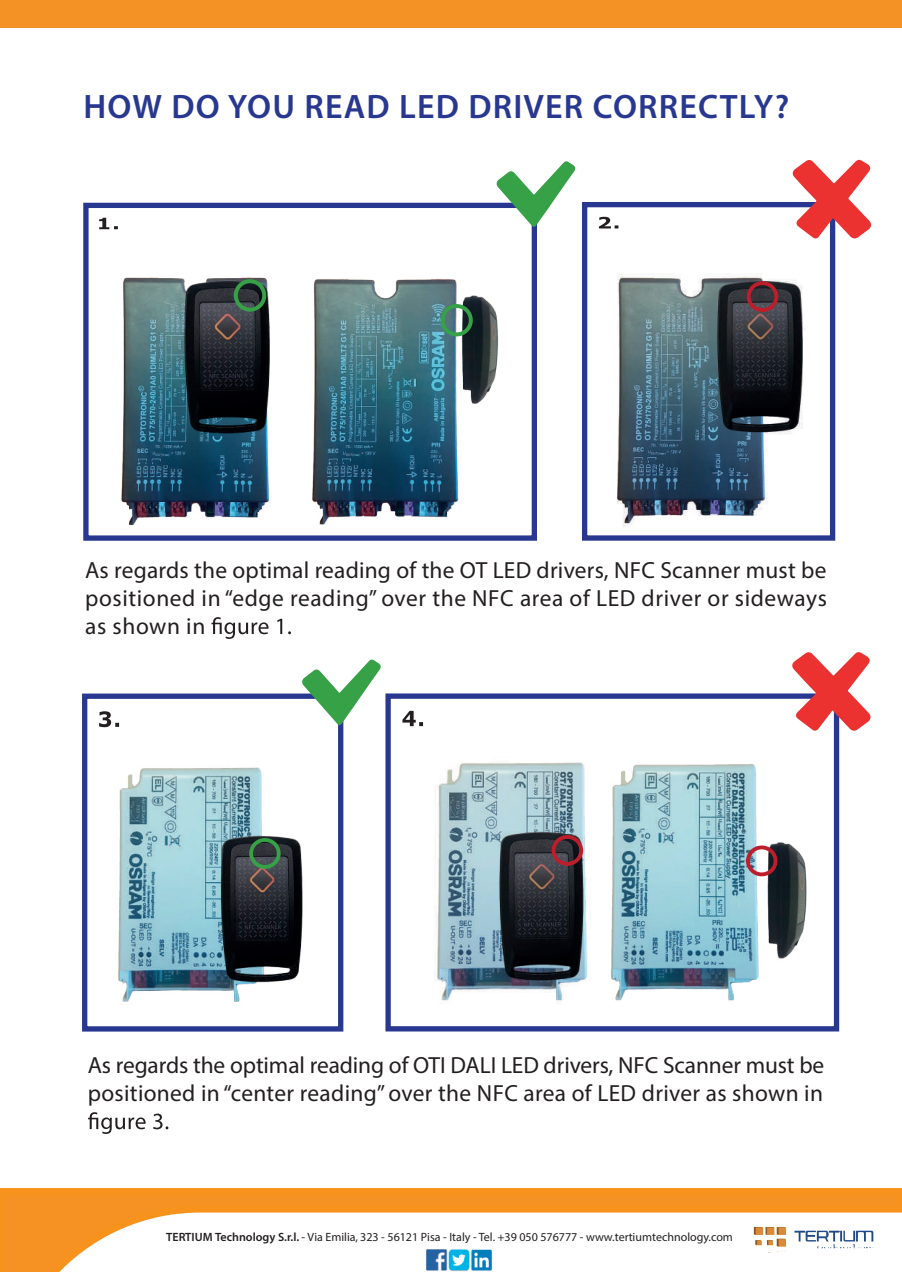
<style>
.page{position:relative;width:902px;height:1272px;background:#fff}
.page>*{position:absolute;margin:0;border:0;box-sizing:border-box;transform-origin:0 0}
.t1{font:600 34.05px "Myriad Pro";letter-spacing:.035em;color:#283890}
.t2{font:23.4px/28px "Myriad Pro";letter-spacing:.015em;color:#231f20}
.t3{font:12px "Myriad Pro";color:#231f20}
.s1{font-weight:600}
</style>
<div class="page">
<img style="left:435px;top:762px;width:153px;height:242px">
<img style="left:611px;top:764px;width:196px;height:237px">
<div style="left:82px;top:693px;width:261px;height:338px;border:5px solid #283890"></div>
<svg style="left:88px;top:1112px;width:80px;height:21px"></svg>
<svg style="left:99px;top:711px;width:20px;height:16px"></svg>
<svg style="left:302px;top:659px;width:79px;height:66px"></svg>
<div style="left:0;top:0;width:901px;height:28px;background:#f59225"></div>
<svg style="left:0;top:1188px;width:901px;height:83px"></svg>
<svg style="left:211px;top:617px;width:80px;height:22px"></svg>
<svg style="left:99px;top:218px;width:19px;height:11px"></svg>
<img style="left:745px;top:1218px;width:139px;height:45px">
<img style="left:424px;top:1243px;width:69px;height:28px">
<div style="left:582px;top:202px;width:253px;height:338px;border:5px solid #283890"></div>
<div style="left:83px;top:203px;width:454px;height:337px;border:5px solid #283890"></div>
<svg style="left:496px;top:161px;width:80px;height:66px"></svg>
<img style="left:121px;top:277px;width:164px;height:259px">
<div style="left:234px;top:279px;width:32px;height:32px;border:4px solid #36a147;border-radius:50%"></div>
<img style="left:118px;top:767px;width:185px;height:235px">
<svg style="left:244px;top:833px;width:41px;height:35px"></svg>
<svg style="left:546px;top:830px;width:42px;height:35px"></svg>
<img style="left:312px;top:278px;width:187px;height:247px">
<div style="left:440px;top:304px;width:33px;height:32px;border:4px solid #36a147;border-radius:50%"></div>
<svg style="left:791px;top:159px;width:80px;height:80px"></svg>
<div style="left:385px;top:693px;width:454px;height:338px;border:5px solid #283890"></div>
<img style="left:617px;top:273px;width:188px;height:254px">
<svg style="left:402px;top:710px;width:21px;height:16px"></svg>
<svg style="left:599px;top:217px;width:19px;height:11px"></svg>
<svg style="left:741px;top:840px;width:41px;height:35px"></svg>
<svg style="left:741px;top:276px;width:42px;height:35px"></svg>
<svg style="left:791px;top:652px;width:80px;height:79px"></svg>
<h1 class="t1" style="left:83px;top:85px;width:707px">HOW DO YOU READ LED DRIVER CORRECTLY?</h1>
<p class="t2" style="left:85px;top:555px;width:743px;text-align:justify">As regards the optimal reading of the OT LED drivers, NFC Scanner must be positioned in “edge reading” over the NFC area of LED driver or sideways as shown in</p>
<p class="t2" style="left:88px;top:1050px;width:738px">As regards the optimal reading of OTI DALI LED drivers, NFC Scanner must be positioned in “center reading” over the NFC area of LED driver as shown in</p>
<p class="t3" style="left:166px;top:1229px;width:568px"><span class="s1">TERTIUM Technology S.r.l.</span> - Via Emilia, 323 - 56121 Pisa - Italy - Tel. +39 050 576777 - www.tertiumtechnology.com</p>
</div>
